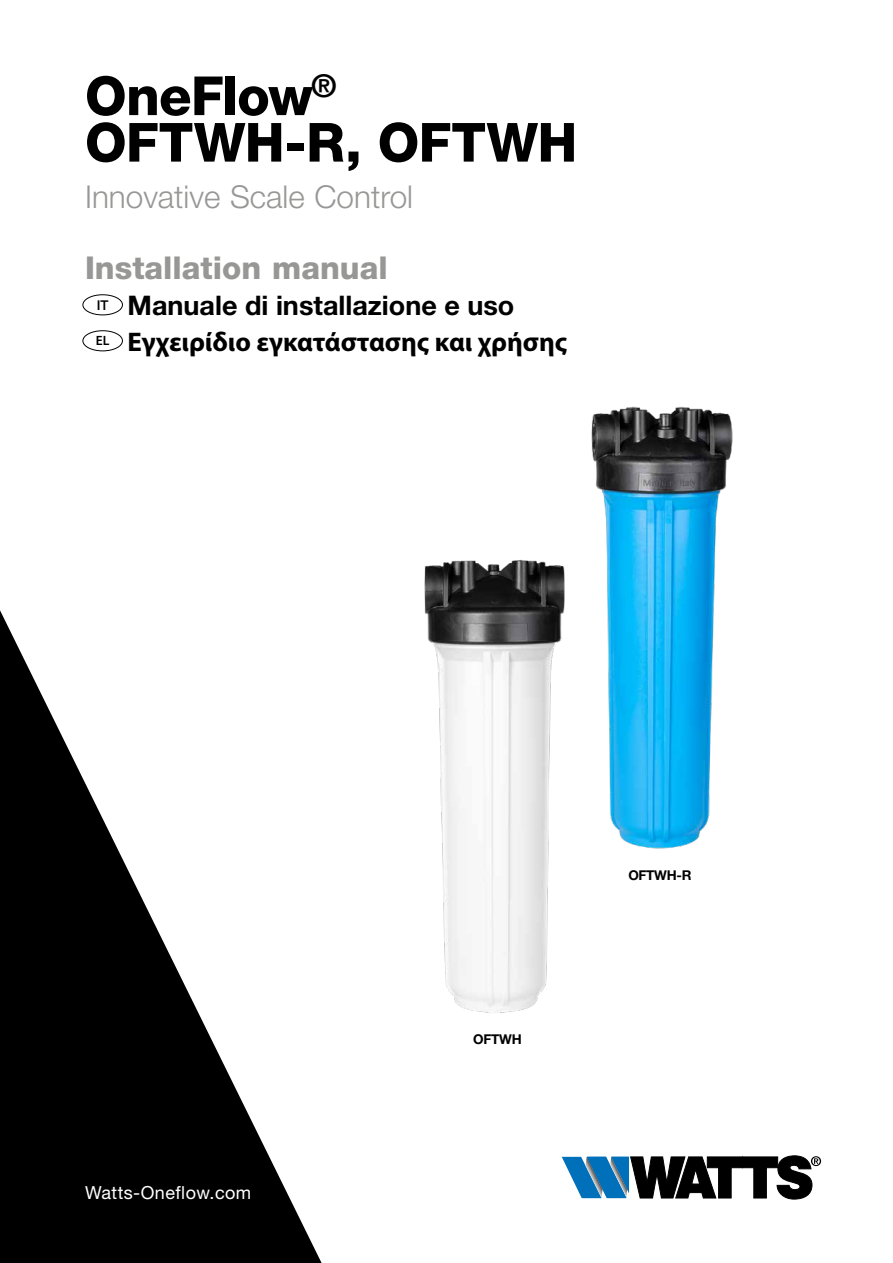
<style>
.page{position:relative;width:893px;height:1263px;background:#fff}
.page>*{position:absolute;margin:0;border:0;box-sizing:border-box;transform-origin:0 0}
.t1{font:800 54px/46.5px "Helvetica Neue LT Std";letter-spacing:-.01em;color:#000}
.t2{font:300 31.5px "Helvetica Neue LT Std";color:#979796}
.t3{font:800 31.5px "Helvetica Neue LT Std";color:#979796}
.t4{font:700 27px "Myriad Pro";color:#000}
.t5{font:700 27px "Helvetica Neue LT Std";color:#000}
.t6{font:18px "Helvetica Neue LT Std";letter-spacing:.025em;color:#fff}
.t7{font:700 13.5px "Helvetica Neue LT Std";letter-spacing:-.02em;color:#000}
</style>
<div class="page">
<svg style="left:562px;top:1156px;width:259px;height:43px"></svg>
<svg style="left:0;top:610px;width:322px;height:653px;fill:#000"></svg>
<div style="left:83px;top:295px;width:40px;height:20px;border:1px solid #000;border-radius:50%"></div>
<div style="left:83px;top:331px;width:40px;height:20px;border:1px solid #000;border-radius:50%"></div>
<img style="left:317px;top:560px;width:231px;height:507px">
<img style="left:476px;top:406px;width:257px;height:490px">
<h1 class="t1" style="left:85px;top:72px;width:494px">OneFlow<sup>®<br></sup>OFTWH-R, OFTWH</h1>
<p class="t2" style="left:85px;top:178px;width:329px">Innovative Scale Control</p>
<p class="t3" style="left:85px;top:249px;width:304px">Installation manual</p>
<p class="t5" style="left:97px;top:288px;width:419px"><sup>IT</sup> Manuale di installazione e uso</p>
<p class="t4" style="left:96px;top:324px;width:473px"><sup>EL</sup> Εγχειρίδιο εγκατάστασης και χρήσης</p>
<p class="t6" style="left:85px;top:1182px;width:168px">Watts-Oneflow.com</p>
<p class="t7" style="left:473px;top:1031px;width:50px">OFTWH</p>
<p class="t7" style="left:628px;top:866px;width:65px">OFTWH-R</p>
</div>
